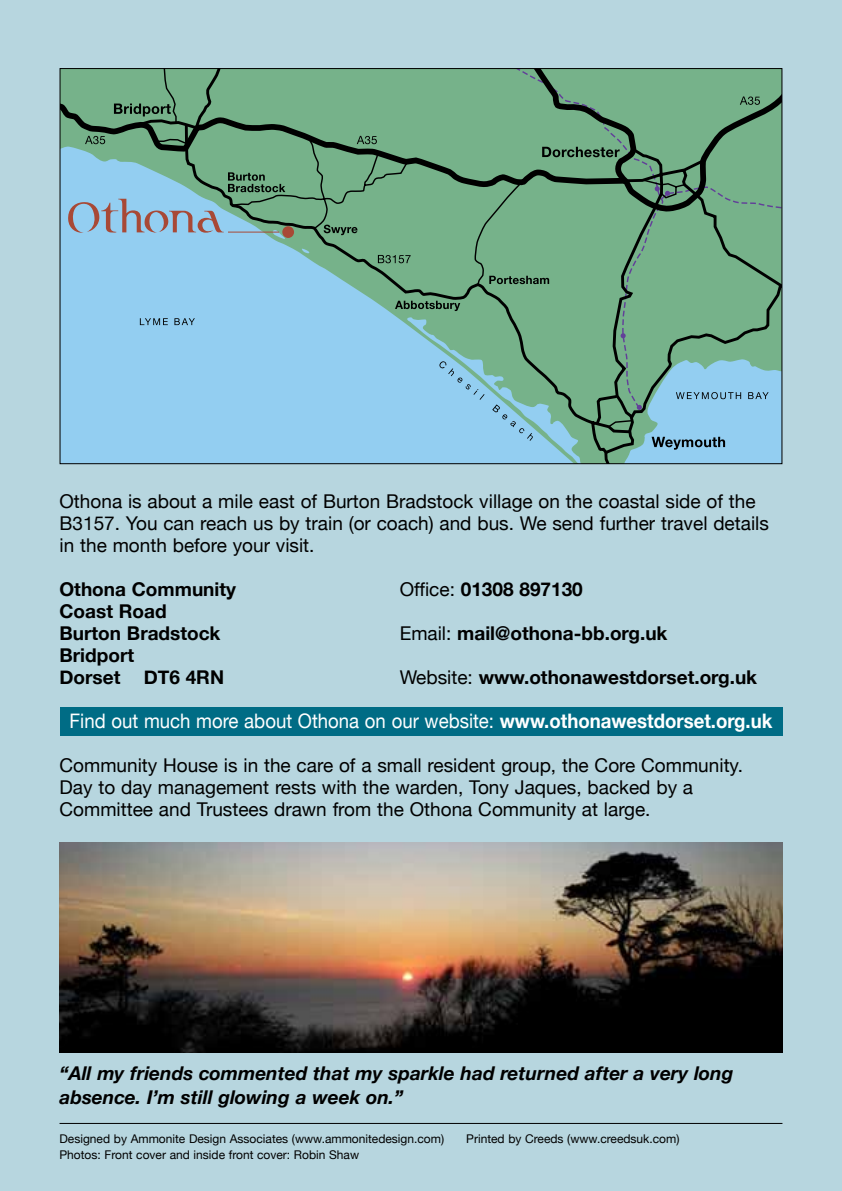
<style>
.page{position:relative;width:842px;height:1191px;background:#b7d6df}
.page>*{position:absolute;margin:0;border:0;box-sizing:border-box;transform-origin:0 0}
.t1{font:20px "Helvetica Neue";color:#fff;scale:.93 1}
.t2{font:19px/22px "Helvetica Neue";color:#000}
.t3{font:700 19px/22px "Helvetica Neue";color:#000}
.t4{font:italic 700 19px/24px "Helvetica Neue";color:#000}
.t5{font:12px "Helvetica Neue";color:#000}
.s1{font-weight:400}
.s2{font-weight:700}
</style>
<div class="page">
<div style="left:60px;top:707px;width:722px;height:29px;background:#006c85"></div>
<hr style="left:60px;top:1123px;width:722px;height:1px;background:#000">
<div style="left:62px;top:213px;width:541px;height:249px;background:#93cef1"></div>
<svg style="left:62px;top:70px;width:718px;height:143px;background:#74ae8f"></svg>
<svg style="left:603px;top:145px;width:177px;height:317px;background:#78b19f"></svg>
<svg style="left:641px;top:178px;width:139px;height:33px;background:#619073"></svg>
<svg style="left:183px;top:122px;width:449px;height:334px;background:#80b9b9"></svg>
<svg style="left:593px;top:393px;width:49px;height:36px;background:#5c8a6d"></svg>
<svg style="left:231px;top:136px;width:292px;height:150px;background:#71a98c"></svg>
<svg style="left:114px;top:70px;width:108px;height:76px;background:#629472"></svg>
<svg style="left:324px;top:225px;width:34px;height:10px"></svg>
<svg style="left:228px;top:172px;width:57px;height:20px"></svg>
<svg style="left:85px;top:136px;width:20px;height:8px"></svg>
<svg style="left:357px;top:136px;width:20px;height:8px"></svg>
<svg style="left:740px;top:96px;width:20px;height:9px"></svg>
<svg style="left:378px;top:255px;width:33px;height:8px"></svg>
<svg style="left:489px;top:276px;width:60px;height:8px"></svg>
<svg style="left:395px;top:301px;width:65px;height:10px"></svg>
<svg style="left:542px;top:147px;width:78px;height:10px"></svg>
<svg style="left:652px;top:437px;width:73px;height:13px"></svg>
<svg style="left:676px;top:392px;width:65px;height:7px"></svg>
<svg style="left:748px;top:392px;width:21px;height:7px"></svg>
<svg style="left:140px;top:318px;width:28px;height:7px"></svg>
<svg style="left:174px;top:318px;width:21px;height:7px"></svg>
<svg style="left:439px;top:361px;width:45px;height:39px;background:#8bc4e0"></svg>
<svg style="left:492px;top:404px;width:41px;height:37px;background:#89c2dc"></svg>
<svg style="left:67px;top:199px;width:157px;height:34px;background:#97aec3"></svg>
<div style="left:282px;top:226px;width:12px;height:12px;background:#a84936;border-radius:50%"></div>
<hr style="left:228px;top:232px;width:51px;height:1px;background:#a84936">
<img style="left:60px;top:842px;width:722px;height:210px">
<p class="t2" style="left:60px;top:491px;width:711px">Othona is about a mile east of Burton Bradstock village on the coastal side of the<br>B3157. You can reach us by train (or coach) and bus. We send further travel details in the month before your visit.</p>
<p class="t3" style="left:60px;top:578px;width:178px">Othona Community</p>
<p class="t3" style="left:400px;top:578px;width:185px"><span class="s1">Office:</span> 01308 897130</p>
<p class="t3" style="left:60px;top:600px;width:163px">Coast Road<br>Burton Bradstock</p>
<p class="t3" style="left:400px;top:622px;width:269px"><span class="s1">Email:</span> mail@othona-bb.org.uk</p>
<p class="t3" style="left:60px;top:644px;width:166px">Bridport<br>Dorset DT6 4RN</p>
<p class="t3" style="left:400px;top:666px;width:359px"><span class="s1">Website:</span> www.othonawestdorset.org.uk</p>
<p class="t1" style="left:70px;top:706px;width:757px">Find out much more about Othona on our website: <span class="s2">www.othonawestdorset.org.uk</span></p>
<p class="t2" style="left:60px;top:755px;width:685px">Community House is in the care of a small resident group, the Core Community.<br>Day to day management rests with the warden, Tony Jaques, backed by a<br>Committee and Trustees drawn from the Othona Community at large.</p>
<p class="t4" style="left:60px;top:1062px;width:675px">“All my friends commented that my sparkle had returned after a very long absence. I’m still glowing a week on.”</p>
<p class="t5" style="left:60px;top:1130px;width:386px">Designed by Ammonite Design Associates (www.ammonitedesign.com)</p>
<p class="t5" style="left:466px;top:1130px;width:215px">Printed by Creeds (www.creedsuk.com)</p>
<p class="t5" style="left:60px;top:1146px;width:301px">Photos: Front cover and inside front cover: Robin Shaw</p>
</div>
